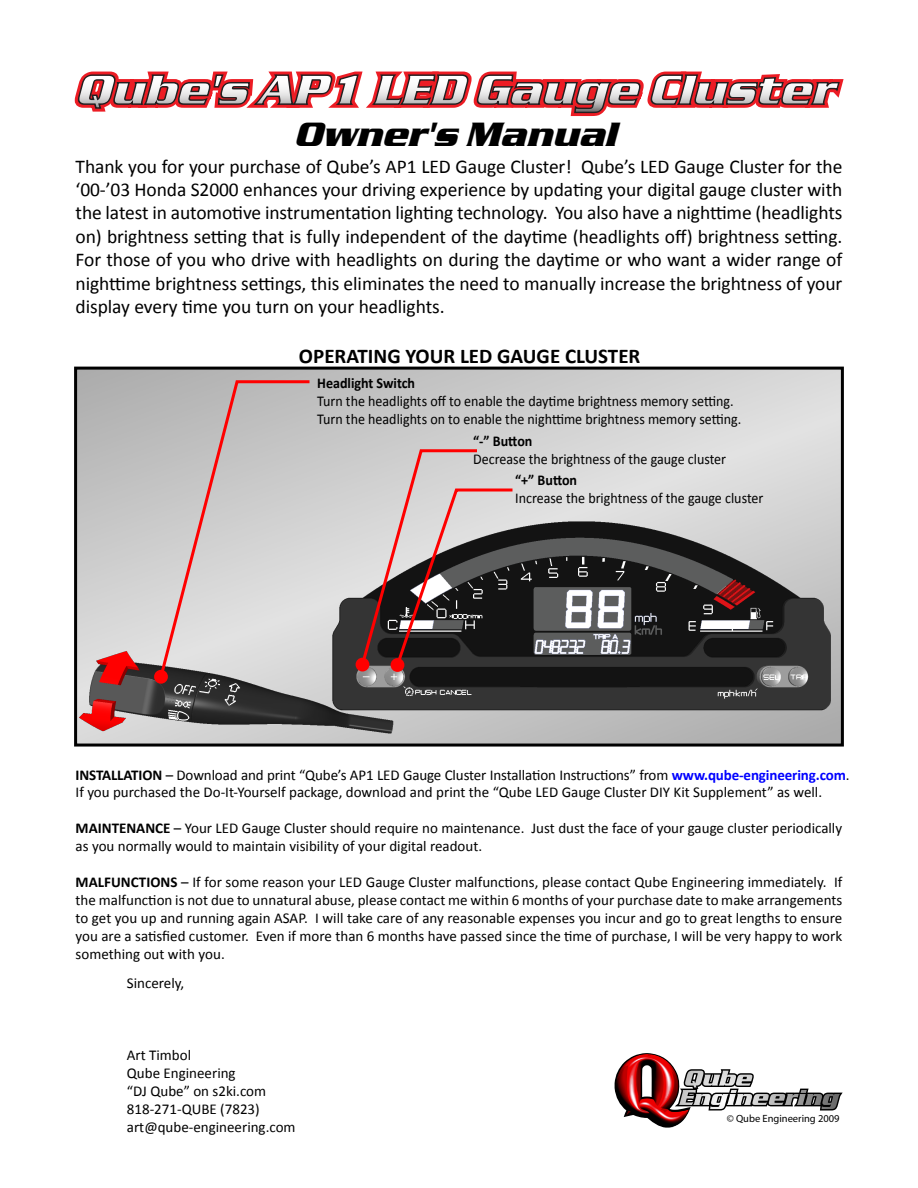
<style>
.page{position:relative;width:918px;height:1188px;background:#fff}
.page>*{position:absolute;margin:0;border:0;box-sizing:border-box;transform-origin:0 0}
.t1{font:italic 700 34.8px "Serpentine D";color:#000}
.t2{font:700 21px "Calibri";color:#000}
.t3{font:19.5px/23.4px "Calibri";letter-spacing:-.005em;color:#000;text-align:justify}
.t4{font:15px/18px "Calibri";color:#000}
.t5{font:15px/18px "Calibri";color:#000;scale:.94 1}
.t6{font:700 15px "Calibri";color:#000;scale:.94 1}
.t7{font:10.5px "Myriad";color:#000}
.s1{font-weight:700}
.s2{font-weight:700;color:#00f}
</style>
<div class="page">
<svg style="left:74px;top:71px;width:770px;height:45px"></svg>
<svg style="left:78px;top:371px;width:762px;height:137px;background:#cfcfcf"></svg>
<img style="left:74px;top:508px;width:770px;height:239px">
<div style="left:154px;top:670px;width:14px;height:14px;border:3px solid #f00;border-radius:50%"></div>
<svg style="left:157px;top:379px;width:156px;height:301px;background:#cdc7c7"></svg>
<div style="left:391px;top:658px;width:13px;height:14px;border:3px solid #f00;border-radius:50%"></div>
<div style="left:356px;top:658px;width:13px;height:14px;border:3px solid #f00;border-radius:50%"></div>
<svg style="left:359px;top:429px;width:157px;height:240px;background:#8f8383"></svg>
<svg style="left:615px;top:1053px;width:228px;height:75px"></svg>
<h1 class="t1" style="left:294px;top:115px;width:335px">Owner's Manual</h1>
<p class="t3" style="left:76px;top:154px;width:768px">Thank you for your purchase of Qube’s AP1 LED Gauge Cluster! Qube’s LED Gauge Cluster for the ‘00-’03 Honda S2000 enhances your driving experience by updating your digital gauge cluster with the latest in automotive instrumentation lighting technology. You also have a nighttime (headlights on) brightness setting that is fully independent of the daytime (headlights off) brightness setting.<br>For those of you who drive with headlights on during the daytime or who want a wider range of nighttime brightness settings, this eliminates the need to manually increase the brightness of your display every time you turn on your headlights.</p>
<h2 class="t2" style="left:299px;top:343px;width:343px">OPERATING YOUR LED GAUGE CLUSTER</h2>
<p class="t6" style="left:317px;top:373px;width:106px">Headlight Switch</p>
<p class="t5" style="left:317px;top:392px;width:453px">Turn the headlights off to enable the daytime brightness memory setting.<br>Turn the headlights on to enable the nighttime brightness memory setting.</p>
<p class="t6" style="left:473px;top:431px;width:65px">“-” Button</p>
<p class="t5" style="left:473px;top:450px;width:271px">Decrease the brightness of the gauge cluster</p>
<p class="t6" style="left:515px;top:470px;width:67px">“+” Button</p>
<p class="t5" style="left:515px;top:489px;width:266px">Increase the brightness of the gauge cluster</p>
<p class="t4" style="left:76px;top:766px;width:776px"><span class="s1">INSTALLATION</span> – Download and print “Qube’s AP1 LED Gauge Cluster Installation Instructions” from <span class="s2">www.qube-engineering.com</span>.<br>If you purchased the Do-It-Yourself package, download and print the “Qube LED Gauge Cluster DIY Kit Supplement” as well.</p>
<p class="t4" style="left:76px;top:820px;width:768px"><span class="s1">MAINTENANCE</span> – Your LED Gauge Cluster should require no maintenance. Just dust the face of your gauge cluster periodically as you normally would to maintain visibility of your digital readout.</p>
<p class="t4" style="left:76px;top:874px;width:768px;text-align:justify"><span class="s1">MALFUNCTIONS</span> – If for some reason your LED Gauge Cluster malfunctions, please contact Qube Engineering immediately. If the malfunction is not due to unnatural abuse, please contact me within 6 months of your purchase date to make arrangements to get you up and running again ASAP. I will take care of any reasonable expenses you incur and go to great lengths to ensure you are a satisfied customer. Even if more than 6 months have passed since the time of purchase, I will be very happy to work something out with you.</p>
<p class="t4" style="left:127px;top:974px;width:59px">Sincerely,</p>
<p class="t4" style="left:127px;top:1046px;width:170px">Art Timbol<br>Qube Engineering<br>“DJ Qube” on s2ki.com<br>818-271-QUBE (7823) art@qube-engineering.com</p>
<p class="t7" style="left:727px;top:1113px;width:114px">© Qube Engineering 2009</p>
</div>
